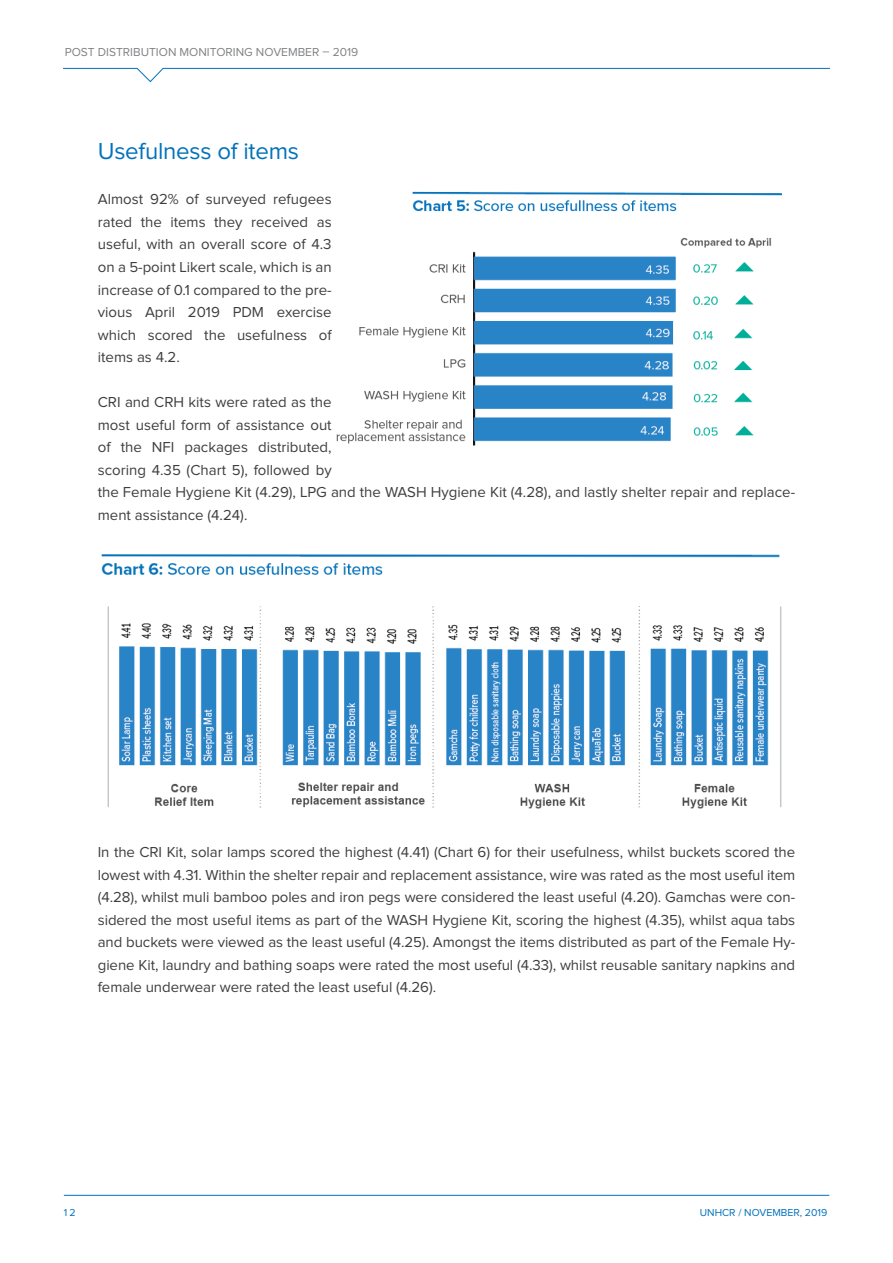
<style>
.page{position:relative;width:893px;height:1263px;background:#fff}
.page>*{position:absolute;margin:0;border:0;box-sizing:border-box;transform-origin:0 0}
.GENERIC_REPORT_-_mai{font:24px "Proxima Nova";letter-spacing:-.01em;color:#0072bc}
.GENERIC_REPORT_-_mai-2{font:15px/22.5px "Proxima Nova";color:#3e3e3f;text-align:justify}
.t1{font:12px "Proxima Nova";color:#808285}
.t2{font:10.5px "Proxima Nova";color:#0072bc}
</style>
<div class="page">
<svg style="left:64px;top:68px;width:765px;height:15px"></svg>
<hr style="left:64px;top:1195px;width:765px;height:1px;background:#0072bc">
<img style="left:101px;top:554px;width:681px;height:255px">
<img style="left:336px;top:191px;width:446px;height:255px">
<p class="t1" style="left:65px;top:47px;width:295px">POST DISTRIBUTION MONITORING NOVEMBER – 2019</p>
<p class="GENERIC_REPORT_-_mai" style="left:98px;top:141px;width:203px">Usefulness of items</p>
<p class="GENERIC_REPORT_-_mai-2" style="left:98px;top:189px;width:235px">Almost 92% of surveyed refugees rated the items they received as useful, with an overall score of 4.3 on a 5-point Likert scale, which is an increase of 0.1 compared to the pre&shy;vious April 2019 PDM exercise which scored the usefulness of items as 4.2.</p>
<p class="GENERIC_REPORT_-_mai-2" style="left:98px;top:391px;width:699px;text-align:left">CRI and CRH kits were rated as the<br>most useful form of assistance out<br>of the NFI packages distributed,<br>scoring 4.35 (Chart 5), followed by<br>the Female Hygiene Kit (4.29), LPG and the WASH Hygiene Kit (4.28), and lastly shelter repair and replace&shy;ment assistance (4.24).</p>
<p class="GENERIC_REPORT_-_mai-2" style="left:98px;top:841px;width:699px">In the CRI Kit, solar lamps scored the highest (4.41) (Chart 6) for their usefulness, whilst buckets scored the lowest with 4.31. Within the shelter repair and replacement assistance, wire was rated as the most useful item (4.28), whilst muli bamboo poles and iron pegs were considered the least useful (4.20). Gamchas were con&shy;sidered the most useful items as part of the WASH Hygiene Kit, scoring the highest (4.35), whilst aqua tabs and buckets were viewed as the least useful (4.25). Amongst the items distributed as part of the Female Hy&shy;giene Kit, laundry and bathing soaps were rated the most useful (4.33), whilst reusable sanitary napkins and female underwear were rated the least useful (4.26).</p>
<p class="t2" style="left:64px;top:1208px;width:13px">12</p>
<p class="t2" style="left:700px;top:1208px;width:129px">UNHCR / NOVEMBER, 2019</p>
</div>
